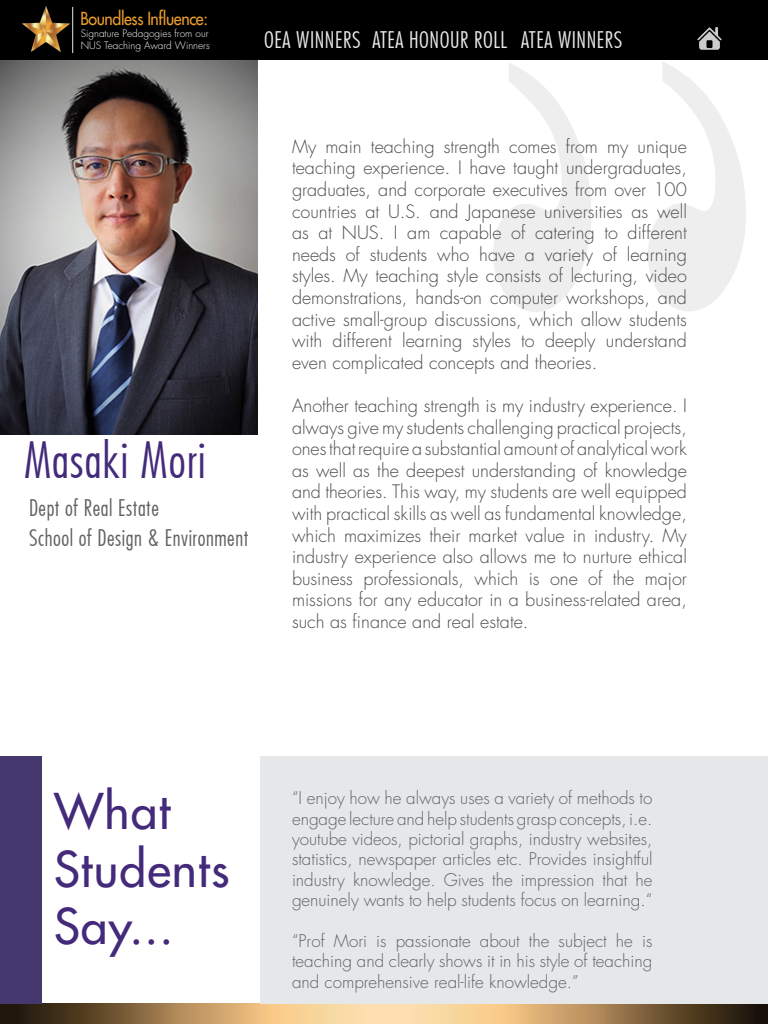
<style>
.page{position:relative;width:768px;height:1024px;background:#fff}
.page>*{position:absolute;margin:0;border:0;box-sizing:border-box;transform-origin:0 0}
.t1{font:500 48px/57.6px "Futura Std";letter-spacing:.025em;color:#442a7a}
.Heading4{font:300 48px "Futura";letter-spacing:.025em;color:#442a7a}
.Dept{font:300 22px "Futura";letter-spacing:.025em;color:#616264}
.t2{font:300 22px "Futura";letter-spacing:.025em;color:#e6e7e9}
.body{font:300 18px/21.6px "Futura Std";color:#4b4c4d;text-align:justify}
.t3{font:500 17.6px "Futura Std";letter-spacing:-.025em;color:#ea9d2c;scale:.91 1}
.t4{font:300 17px/20.4px "Futura Std";color:#616264;text-align:justify}
.t5{font:300 10px/12px "Futura Std";color:#fff}
</style>
<div class="page">
<div style="left:0;top:0;width:768px;height:60px;background:#000"></div>
<svg style="left:0;top:1004px;width:768px;height:20px;background:#a9895e"></svg>
<img style="left:23px;top:6px;width:47px;height:45px">
<hr style="left:72px;top:7px;width:1px;height:46px;background:#e6e7e9">
<img style="left:697px;top:27px;width:25px;height:23px">
<img style="left:0;top:60px;width:258px;height:375px">
<div style="left:260px;top:756px;width:508px;height:248px;background:#e6e7e9"></div>
<div style="left:0;top:756px;width:42px;height:248px;background:#44386e"></div>
<p class="t3" style="left:80px;top:8px;width:142px">Boundless Influence:</p>
<p class="t5" style="left:81px;top:28px;width:131px">Signature Pedagogies from our<br>NUS Teaching Award Winners</p>
<p class="t2" style="left:264px;top:26px;width:98px">OEA WINNERS</p>
<p class="t2" style="left:372px;top:26px;width:136px">ATEA HONOUR ROLL</p>
<p class="t2" style="left:521px;top:26px;width:103px">ATEA WINNERS</p>
<p class="Heading4" style="left:24px;top:430px;width:183px">Masaki Mori</p>
<p class="Dept" style="left:29px;top:494px;width:132px">Dept of Real Estate</p>
<p class="Dept" style="left:29px;top:524px;width:221px">School of Design &amp; Environment</p>
<p class="body" style="left:292px;top:136px;width:396px">My main teaching strength comes from my unique teaching experience. I have taught undergraduates, graduates, and corporate executives from over 100 countries at U.S. and Japanese universities as well as at NUS. I am capable of catering to different needs of students who have a variety of learning styles. My teaching style consists of lecturing, video demonstrations, hands-on computer workshops, and active small-group discussions, which allow students with different learning styles to deeply understand even complicated concepts and theories.</p>
<p class="body" style="left:292px;top:395px;width:396px">Another teaching strength is my industry experience. I always give my students challenging practical projects, ones that require a substantial amount of analytical work as well as the deepest understanding of knowledge and theories. This way, my students are well equipped with practical skills as well as fundamental knowledge, which maximizes their market value in industry. My industry experience also allows me to nurture ethical business professionals, which is one of the major missions for any educator in a business-related area, such as finance and real estate.</p>
<p class="t1" style="left:54px;top:783px;width:177px">What<br>Students<br>Say...</p>
<p class="t4" style="left:292px;top:788px;width:362px">“I enjoy how he always uses a variety of methods to engage lecture and help students grasp concepts, i.e. youtube videos, pictorial graphs, industry websites, statistics, newspaper articles etc. Provides insightful industry knowledge. Gives the impression that he genuinely wants to help students focus on learning.“</p>
<p class="t4" style="left:292px;top:931px;width:362px">“Prof Mori is passionate about the subject he is teaching and clearly shows it in his style of teaching and comprehensive real-life knowledge.”</p>
</div>
